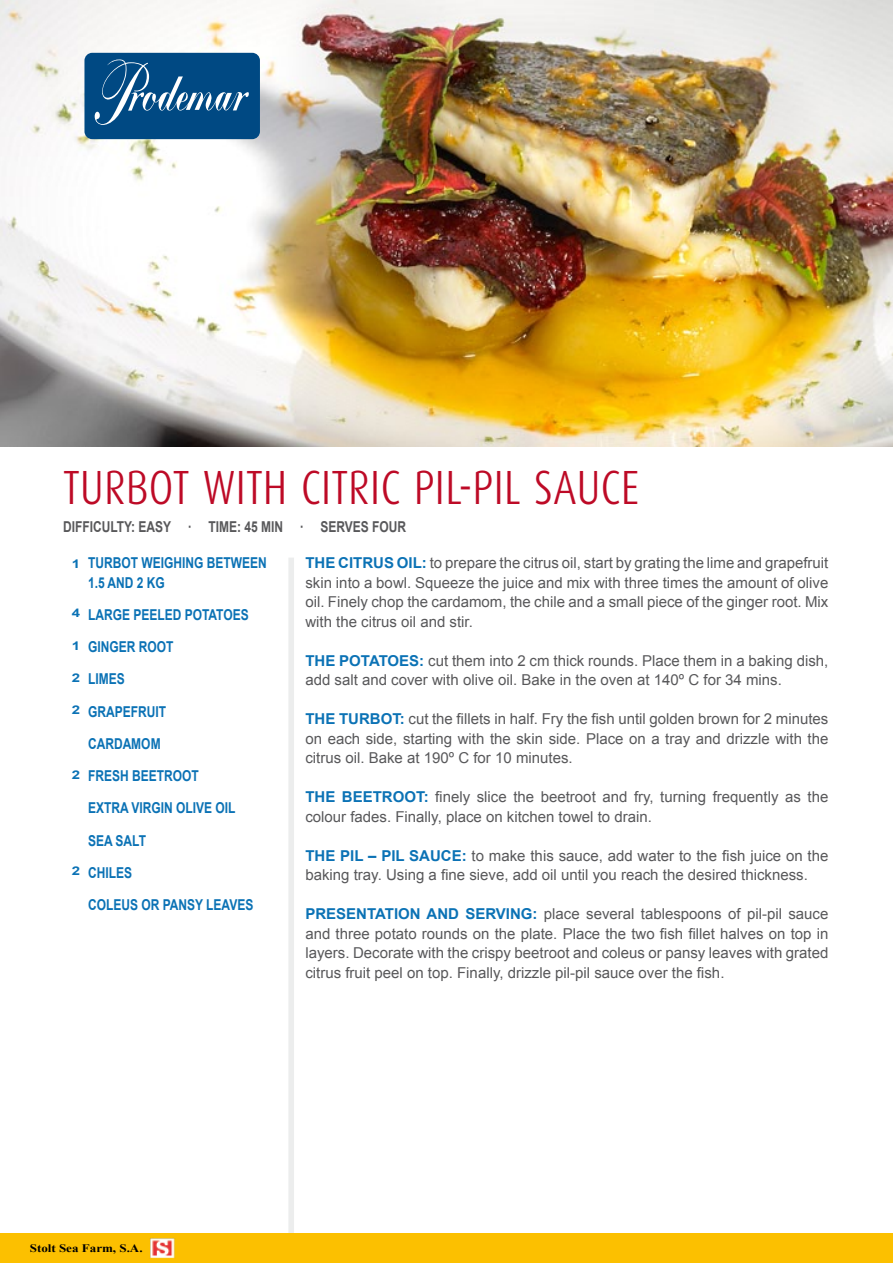
<style>
.page{position:relative;width:893px;height:1263px;background:#fff}
.page>*{position:absolute;margin:0;border:0;box-sizing:border-box;transform-origin:0 0}
.t1{font:300 48px "Dax Condensed";color:#bd0a26}
.t2{font:15px/19.5px "Arial";color:#58585a;text-align:justify}
.t3{font:700 15px/32.2px "Arial";color:#0b72b5;scale:.8 1}
.t4{font:700 15px "Arial";color:#58585a;scale:.8 1}
.t5{font:700 12px "Arial";color:#0b72b5;scale:1.25 1}
.t6{font:700 11.55px "Times New Roman";color:#000;scale:1.13 1}
.s1{font-weight:700;color:#0b72b5}
</style>
<div class="page">
<img style="left:0;top:0;width:893px;height:446px">
<div style="left:288px;top:558px;width:6px;height:676px;background:#eceded"></div>
<div style="left:84px;top:53px;width:176px;height:86px;background:#004983;border-radius:8px"></div>
<svg style="left:95px;top:59px;width:154px;height:66px"></svg>
<div style="left:0;top:1234px;width:893px;height:29px;background:#fcc000"></div>
<img style="left:150px;top:1238px;width:25px;height:20px">
<h1 class="t1" style="left:63px;top:461px;width:578px">TURBOT WITH CITRIC PIL-PIL SAUCE</h1>
<p class="t4" style="left:63px;top:517px;width:430px">DIFFICULTY: EASY · TIME: 45 MIN · SERVES FOUR</p>
<p class="t5" style="left:72px;top:556px;width:8px">1</p>
<p class="t5" style="left:72px;top:605px;width:8px">4</p>
<p class="t5" style="left:72px;top:637px;width:8px">1</p>
<p class="t5" style="left:72px;top:669px;width:8px">2</p>
<p class="t5" style="left:72px;top:702px;width:8px">2</p>
<p class="t5" style="left:72px;top:766px;width:8px">2</p>
<p class="t5" style="left:72px;top:863px;width:8px">2</p>
<p class="t3" style="left:88px;top:553px;width:225px;line-height:19.5px">TURBOT WEIGHING BETWEEN<br>1.5 AND 2 KG</p>
<p class="t3" style="left:88px;top:599px;width:208px">LARGE PEELED POTATOES<br>GINGER ROOT<br>LIMES<br>GRAPEFRUIT<br>CARDAMOM<br>FRESH BEETROOT<br>EXTRA VIRGIN OLIVE OIL<br>SEA SALT<br>CHILES<br>COLEUS OR PANSY LEAVES</p>
<p class="t2" style="left:305px;top:553px;width:524px"><span class="s1">THE CITRUS OIL:</span> to prepare the citrus oil, start by grating the lime and grapefruit skin into a bowl. Squeeze the juice and mix with three times the amount of olive oil. Finely chop the cardamom, the chile and a small piece of the ginger root. Mix with the citrus oil and stir.</p>
<p class="t2" style="left:305px;top:651px;width:524px"><span class="s1">THE POTATOES:</span> cut them into 2 cm thick rounds. Place them in a baking dish, add salt and cover with olive oil. Bake in the oven at 140º C for 34 mins.</p>
<p class="t2" style="left:305px;top:709px;width:525px"><span class="s1">THE TURBOT:</span> cut the fillets in half. Fry the fish until golden brown for 2 minutes on each side, starting with the skin side. Place on a tray and drizzle with the citrus oil. Bake at 190º C for 10 minutes.</p>
<p class="t2" style="left:305px;top:787px;width:524px"><span class="s1">THE BEETROOT:</span> finely slice the beetroot and fry, turning frequently as the colour fades. Finally, place on kitchen towel to drain.</p>
<p class="t2" style="left:305px;top:846px;width:524px"><span class="s1">THE PIL – PIL SAUCE:</span> to make this sauce, add water to the fish juice on the baking tray. Using a fine sieve, add oil until you reach the desired thickness.</p>
<p class="t2" style="left:305px;top:904px;width:524px"><span class="s1">PRESENTATION AND SERVING:</span> place several tablespoons of pil-pil sauce and three potato rounds on the plate. Place the two fish fillet halves on top in layers. Decorate with the crispy beetroot and coleus or pansy leaves with grated citrus fruit peel on top. Finally, drizzle pil-pil sauce over the fish.</p>
<p class="t6" style="left:30px;top:1240px;width:101px">Stolt Sea Farm, S.A.</p>
</div>
